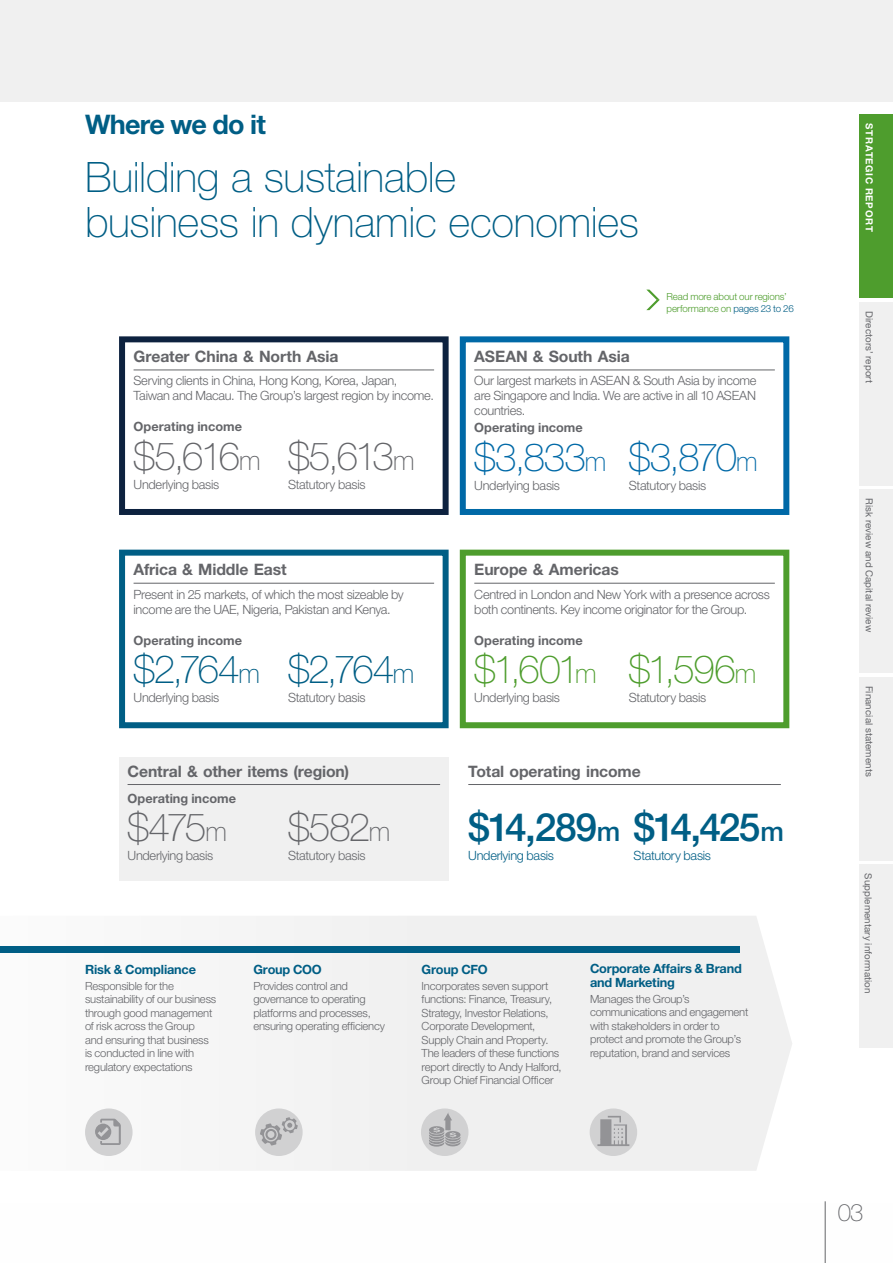
<style>
.page{position:relative;width:893px;height:1263px;background:#fff}
.page>*{position:absolute;margin:0;border:0;box-sizing:border-box;transform-origin:0 0}
.t1{font:100 42px/45px "Helvetica Neue LT Std";letter-spacing:-.01em;color:#005e85}
.t2{font:100 39px "Helvetica Neue LT Std";letter-spacing:-.08em;color:#646569}
.t3{font:500 39px "Helvetica Neue LT Std";letter-spacing:-.05em;color:#005e85}
.t4{font:100 39px "Helvetica Neue LT Std";letter-spacing:-.055em;color:#005e85}
.t5{font:100 39px "Helvetica Neue LT Std";letter-spacing:-.055em;color:#0069a7}
.t6{font:100 39px "Helvetica Neue LT Std";letter-spacing:-.035em;color:#4e9d2d}
.t7{font:700 27px "Helvetica Neue LT Std";letter-spacing:-.03em;color:#005e85}
.t8{font:100 24px "Helvetica Neue LT Std";color:#646569}
.t9{font:700 15.75px "Helvetica Neue LT Std";letter-spacing:-.005em;color:#646569}
.t10{font:300 12.75px/15px "Helvetica Neue LT Std";letter-spacing:-.025em;color:#646569}
.t11{font:700 12.75px "Helvetica Neue LT Std";color:#646569}
.t12{font:700 12.75px/14.2px "Helvetica Neue LT Std";letter-spacing:-.015em;color:#005e85}
.t13{font:300 12.75px "Helvetica Neue LT Std";letter-spacing:-.02em;color:#005e85}
.t14{font:300 11.25px/13.5px "Helvetica Neue LT Std";letter-spacing:-.02em;color:#646569}
.t15{font:9.75px "Helvetica Neue LT Std";letter-spacing:.01em;color:#646569}
.t16{font:300 9.75px/12px "Helvetica Neue LT Std";letter-spacing:-.015em;color:#4e9d2d}
.t17{font:700 9.75px "Helvetica Neue LT Std";letter-spacing:.07em;color:#fff}
.s1{color:#005e85}
.s2{font-size:27px}
</style>
<div class="page">
<div style="left:0;top:0;width:893px;height:1263px;background:linear-gradient(to right,#f5f5f5,#f5f5f5)"></div>
<hr style="left:0;top:0;width:1px;height:1263px;background:#f0f0f0">
<div style="left:0;top:102px;width:893px;height:1100px;background:#fff"></div>
<div style="left:859px;top:490px;width:34px;height:183px;background:#f0f0f0"></div>
<div style="left:859px;top:115px;width:34px;height:183px;background:#4e9d2d"></div>
<div style="left:859px;top:865px;width:34px;height:183px;background:#f0f0f0"></div>
<div style="left:859px;top:677px;width:34px;height:184px;background:#f0f0f0"></div>
<div style="left:859px;top:302px;width:34px;height:184px;background:#f0f0f0"></div>
<hr style="left:825px;top:1201px;width:1px;height:62px;background:#646569">
<svg style="left:0;top:916px;width:792px;height:255px;fill:#f1f1f1"></svg>
<div style="left:0;top:946px;width:740px;height:6px;background:#005e85"></div>
<svg style="left:646px;top:290px;width:14px;height:20px"></svg>
<div style="left:85px;top:1108px;width:48px;height:48px;background:#d1d1d2;border-radius:50%"></div>
<svg style="left:95px;top:1119px;width:26px;height:26px"></svg>
<div style="left:255px;top:1108px;width:48px;height:48px;background:#d1d1d2;border-radius:50%"></div>
<svg style="left:260px;top:1117px;width:38px;height:28px"></svg>
<div style="left:421px;top:1108px;width:47px;height:48px;background:#d1d1d2;border-radius:50%"></div>
<svg style="left:429px;top:1113px;width:32px;height:34px"></svg>
<div style="left:590px;top:1108px;width:47px;height:48px;background:#d1d1d2;border-radius:50%"></div>
<svg style="left:597px;top:1116px;width:32px;height:30px"></svg>
<div style="left:119px;top:757px;width:330px;height:123px;background:#f0f0f0"></div>
<hr style="left:128px;top:784px;width:312px;height:1px;background:#646569">
<hr style="left:468px;top:784px;width:313px;height:1px;background:#646569">
<hr style="left:134px;top:370px;width:300px;height:1px;background:#646569">
<div style="left:119px;top:336px;width:330px;height:179px;border:6px solid #0d223f"></div>
<hr style="left:134px;top:583px;width:300px;height:1px;background:#646569">
<div style="left:119px;top:550px;width:330px;height:178px;border:6px solid #005e85"></div>
<hr style="left:474px;top:370px;width:301px;height:1px;background:#646569">
<div style="left:460px;top:336px;width:329px;height:179px;border:6px solid #0069a7"></div>
<hr style="left:474px;top:583px;width:301px;height:1px;background:#646569">
<div style="left:460px;top:550px;width:329px;height:178px;border:6px solid #4e9d2d"></div>
<h3 class="t7" style="left:85px;top:108px;width:182px">Where we do it</h3>
<h1 class="t1" style="left:85px;top:154px;width:556px">Building a sustainable<br>business in dynamic economies</h1>
<p class="t16" style="left:666px;top:291px;width:129px">Read more about our regions’ performance on <span class="s1">pages 23 to 26</span></p>
<h3 class="t9" style="left:134px;top:347px;width:207px">Greater China &amp; North Asia</h3>
<p class="t10" style="left:134px;top:373px;width:302px">Serving clients in China, Hong Kong, Korea, Japan,<br>Taiwan and Macau. The Group’s largest region by income.</p>
<p class="t11" style="left:134px;top:419px;width:110px">Operating income</p>
<h2 class="t2" style="left:134px;top:433px;width:128px">$5,616<span class="s2">m</span></h2>
<p class="t10" style="left:134px;top:476px;width:87px">Underlying basis</p>
<h2 class="t2" style="left:288px;top:433px;width:128px">$5,613<span class="s2">m</span></h2>
<p class="t10" style="left:288px;top:476px;width:79px">Statutory basis</p>
<h3 class="t9" style="left:134px;top:560px;width:155px">Africa &amp; Middle East</h3>
<p class="t10" style="left:134px;top:586px;width:272px">Present in 25 markets, of which the most sizeable by income are the UAE, Nigeria, Pakistan and Kenya.</p>
<p class="t11" style="left:134px;top:632px;width:110px">Operating income</p>
<h2 class="t4" style="left:134px;top:647px;width:128px">$2,764<span class="s2">m</span></h2>
<p class="t10" style="left:134px;top:690px;width:87px">Underlying basis</p>
<h2 class="t4" style="left:288px;top:647px;width:128px">$2,764<span class="s2">m</span></h2>
<p class="t10" style="left:288px;top:690px;width:79px">Statutory basis</p>
<h3 class="t9" style="left:128px;top:761px;width:223px">Central &amp; other items (region)</h3>
<p class="t11" style="left:128px;top:790px;width:110px">Operating income</p>
<h2 class="t2" style="left:128px;top:805px;width:101px">$475<span class="s2">m</span></h2>
<p class="t10" style="left:128px;top:848px;width:87px">Underlying basis</p>
<h2 class="t2" style="left:288px;top:805px;width:104px">$582<span class="s2">m</span></h2>
<p class="t10" style="left:288px;top:848px;width:79px">Statutory basis</p>
<h3 class="t9" style="left:474px;top:347px;width:157px">ASEAN &amp; South Asia</h3>
<p class="t10" style="left:474px;top:373px;width:284px;text-align:justify">Our largest markets in ASEAN &amp; South Asia by income are Singapore and India. We are active in all 10 ASEAN countries.</p>
<p class="t11" style="left:474px;top:420px;width:110px">Operating income</p>
<h2 class="t5" style="left:474px;top:434px;width:134px">$3,833<span class="s2">m</span></h2>
<p class="t10" style="left:474px;top:478px;width:87px">Underlying basis</p>
<h2 class="t5" style="left:629px;top:434px;width:130px">$3,870<span class="s2">m</span></h2>
<p class="t10" style="left:629px;top:478px;width:79px">Statutory basis</p>
<h3 class="t9" style="left:474px;top:560px;width:146px">Europe &amp; Americas</h3>
<p class="t10" style="left:474px;top:586px;width:297px">Centred in London and New York with a presence across both continents. Key income originator for the Group.</p>
<p class="t11" style="left:474px;top:632px;width:110px">Operating income</p>
<h2 class="t6" style="left:474px;top:647px;width:124px">$1,601<span class="s2">m</span></h2>
<p class="t10" style="left:474px;top:690px;width:87px">Underlying basis</p>
<h2 class="t6" style="left:629px;top:647px;width:129px">$1,596<span class="s2">m</span></h2>
<p class="t10" style="left:629px;top:690px;width:79px">Statutory basis</p>
<h3 class="t9" style="left:468px;top:761px;width:174px">Total operating income</h3>
<h2 class="t3" style="left:468px;top:804px;width:317px">$14,289<span class="s2">m</span> $14,425<span class="s2">m</span></h2>
<p class="t13" style="left:634px;top:848px;width:79px">Statutory basis</p>
<p class="t13" style="left:468px;top:848px;width:87px">Underlying basis</p>
<p class="t12" style="left:85px;top:962px;width:113px">Risk &amp; Compliance</p>
<p class="t14" style="left:85px;top:978px;width:133px">Responsible for the sustainability of our business through good management of risk across the Group<br>and ensuring that business is conducted in line with regulatory expectations</p>
<p class="t12" style="left:253px;top:962px;width:70px">Group COO</p>
<p class="t14" style="left:253px;top:978px;width:133px">Provides control and governance to operating platforms and processes, ensuring operating efficiency</p>
<p class="t12" style="left:422px;top:962px;width:67px">Group CFO</p>
<p class="t14" style="left:422px;top:978px;width:142px">Incorporates seven support functions: Finance, Treasury,<br>Strategy, Investor Relations,<br>Corporate Development,<br>Supply Chain and Property.<br>The leaders of these functions report directly to Andy Halford,<br>Group Chief Financial Officer</p>
<p class="t12" style="left:590px;top:961px;width:153px">Corporate Affairs &amp; Brand and Marketing</p>
<p class="t14" style="left:590px;top:992px;width:160px">Manages the Group’s communications and engagement with stakeholders in order to protect and promote the Group’s reputation, brand and services</p>
<p class="t17" style="left:875px;top:123px;width:110px;rotate:90deg">STRATEGIC REPORT</p>
<p class="t15" style="left:875px;top:311px;width:74px;rotate:90deg">Directors’ report</p>
<p class="t15" style="left:875px;top:498px;width:135px;rotate:90deg">Risk review and Capital review</p>
<p class="t15" style="left:875px;top:686px;width:93px;rotate:90deg">Financial statements</p>
<p class="t15" style="left:874px;top:873px;width:122px;rotate:90deg">Supplementary information</p>
<h3 class="t8" style="left:838px;top:1198px;width:27px">03</h3>
</div>
